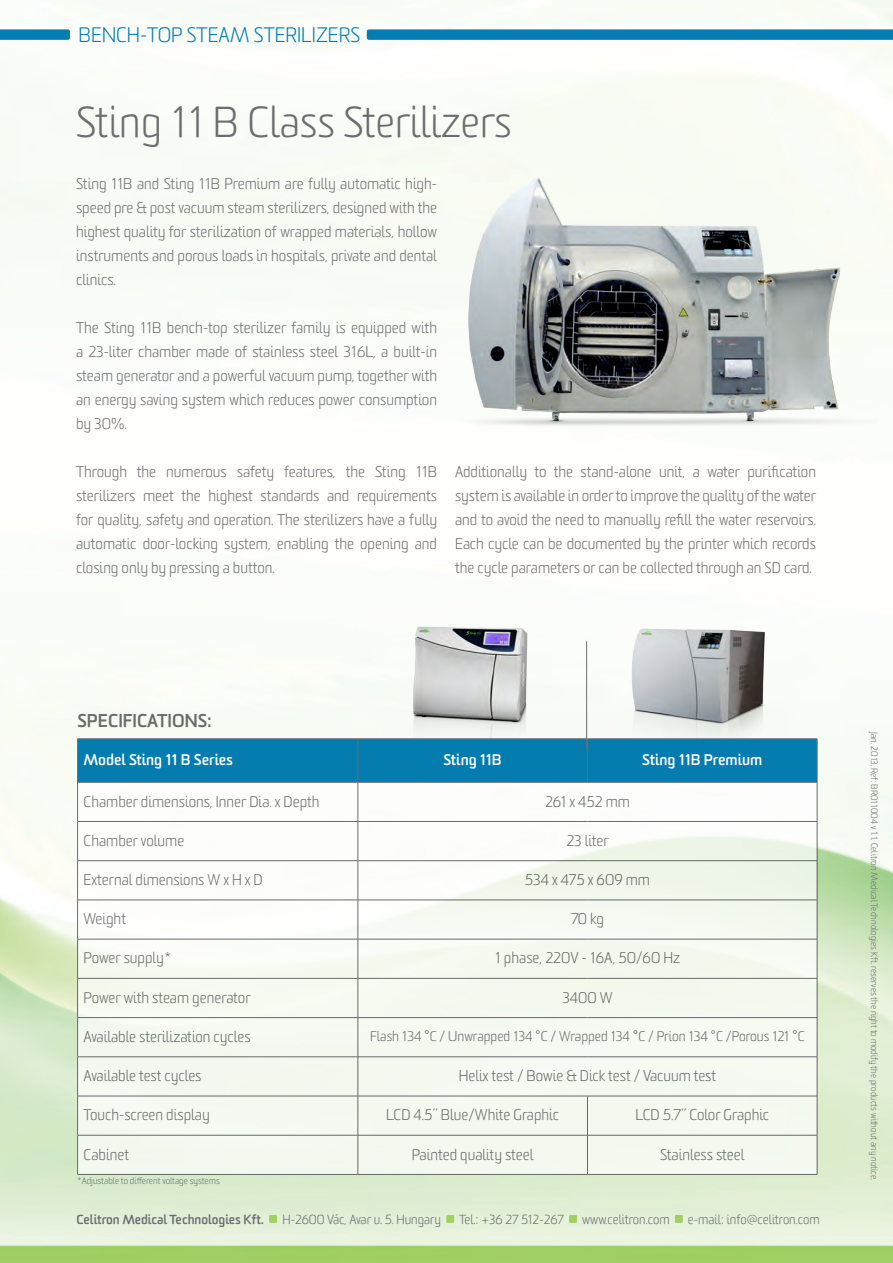
<style>
.page{position:relative;width:893px;height:1263px;background:#fff}
.page>*{position:absolute;margin:0;border:0;box-sizing:border-box;transform-origin:0 0}
.t1{font:300 42.15px "Sommet Rounded";color:#6c6d70}
.t2{font:300 20.4px "Sommet Rounded";color:#057db3}
.t3{font:700 18px "Sommet Rounded";color:#6c6d70}
.t4{font:300 15px/24px "Sommet Rounded";color:#6c6d70;text-align:justify}
.t5{font:700 15px "Sommet Rounded";color:#fff}
.t6{font:300 13.5px "Sommet Rounded";color:#6c6d70}
.t7{font:300 12.75px "Sommet Rounded";color:#6c6d70}
.t8{font:700 12.75px "Sommet Rounded";color:#6c6d70}
.t9{font:300 9px "Sommet Rounded";color:#6c6d70}
</style>
<div class="page">
<img style="left:0;top:0;width:893px;height:1263px">
<img style="left:625px;top:626px;width:145px;height:112px">
<img style="left:407px;top:624px;width:130px;height:114px">
<div style="left:77px;top:738px;width:739px;height:437px;background:#f5f9f1"></div>
<div style="left:78px;top:739px;width:739px;height:43px;background:#047cb0"></div>
<hr style="left:77px;top:738px;width:281px;height:1px;background:#6c6d70">
<hr style="left:77px;top:739px;width:1px;height:43px;background:#6c6d70">
<hr style="left:358px;top:738px;width:229px;height:1px;background:#6c6d70">
<hr style="left:358px;top:739px;width:1px;height:43px;background:#6c6d70">
<hr style="left:587px;top:738px;width:230px;height:1px;background:#6c6d70">
<hr style="left:587px;top:739px;width:1px;height:43px;background:#6c6d70">
<hr style="left:817px;top:739px;width:1px;height:43px;background:#6c6d70">
<hr style="left:77px;top:782px;width:281px;height:1px;background:#6c6d70">
<hr style="left:77px;top:782px;width:1px;height:39px;background:#6c6d70">
<hr style="left:358px;top:782px;width:229px;height:1px;background:#6c6d70">
<hr style="left:358px;top:782px;width:1px;height:39px;background:#6c6d70">
<hr style="left:587px;top:782px;width:230px;height:1px;background:#6c6d70">
<hr style="left:817px;top:782px;width:1px;height:39px;background:#6c6d70">
<hr style="left:77px;top:821px;width:281px;height:1px;background:#6c6d70">
<hr style="left:77px;top:822px;width:1px;height:38px;background:#6c6d70">
<hr style="left:358px;top:821px;width:229px;height:1px;background:#6c6d70">
<hr style="left:358px;top:822px;width:1px;height:38px;background:#6c6d70">
<hr style="left:587px;top:821px;width:230px;height:1px;background:#6c6d70">
<hr style="left:817px;top:822px;width:1px;height:38px;background:#6c6d70">
<hr style="left:77px;top:860px;width:281px;height:1px;background:#6c6d70">
<hr style="left:77px;top:861px;width:1px;height:39px;background:#6c6d70">
<hr style="left:358px;top:860px;width:229px;height:1px;background:#6c6d70">
<hr style="left:358px;top:861px;width:1px;height:39px;background:#6c6d70">
<hr style="left:587px;top:860px;width:230px;height:1px;background:#6c6d70">
<hr style="left:817px;top:861px;width:1px;height:39px;background:#6c6d70">
<hr style="left:77px;top:900px;width:281px;height:1px;background:#6c6d70">
<hr style="left:77px;top:900px;width:1px;height:39px;background:#6c6d70">
<hr style="left:358px;top:900px;width:229px;height:1px;background:#6c6d70">
<hr style="left:358px;top:900px;width:1px;height:39px;background:#6c6d70">
<hr style="left:587px;top:900px;width:230px;height:1px;background:#6c6d70">
<hr style="left:817px;top:900px;width:1px;height:39px;background:#6c6d70">
<hr style="left:77px;top:939px;width:281px;height:1px;background:#6c6d70">
<hr style="left:77px;top:939px;width:1px;height:39px;background:#6c6d70">
<hr style="left:358px;top:939px;width:229px;height:1px;background:#6c6d70">
<hr style="left:358px;top:939px;width:1px;height:39px;background:#6c6d70">
<hr style="left:587px;top:939px;width:230px;height:1px;background:#6c6d70">
<hr style="left:817px;top:939px;width:1px;height:39px;background:#6c6d70">
<hr style="left:77px;top:978px;width:281px;height:1px;background:#6c6d70">
<hr style="left:77px;top:978px;width:1px;height:39px;background:#6c6d70">
<hr style="left:358px;top:978px;width:229px;height:1px;background:#6c6d70">
<hr style="left:358px;top:978px;width:1px;height:39px;background:#6c6d70">
<hr style="left:587px;top:978px;width:230px;height:1px;background:#6c6d70">
<hr style="left:817px;top:978px;width:1px;height:39px;background:#6c6d70">
<hr style="left:77px;top:1017px;width:281px;height:1px;background:#6c6d70">
<hr style="left:77px;top:1018px;width:1px;height:38px;background:#6c6d70">
<hr style="left:358px;top:1017px;width:229px;height:1px;background:#6c6d70">
<hr style="left:358px;top:1018px;width:1px;height:38px;background:#6c6d70">
<hr style="left:587px;top:1017px;width:230px;height:1px;background:#6c6d70">
<hr style="left:817px;top:1018px;width:1px;height:38px;background:#6c6d70">
<hr style="left:77px;top:1056px;width:281px;height:1px;background:#6c6d70">
<hr style="left:77px;top:1057px;width:1px;height:39px;background:#6c6d70">
<hr style="left:358px;top:1056px;width:229px;height:1px;background:#6c6d70">
<hr style="left:358px;top:1057px;width:1px;height:39px;background:#6c6d70">
<hr style="left:587px;top:1056px;width:230px;height:1px;background:#6c6d70">
<hr style="left:817px;top:1057px;width:1px;height:39px;background:#6c6d70">
<hr style="left:77px;top:1096px;width:281px;height:1px;background:#6c6d70">
<hr style="left:77px;top:1096px;width:1px;height:39px;background:#6c6d70">
<hr style="left:358px;top:1096px;width:229px;height:1px;background:#6c6d70">
<hr style="left:358px;top:1096px;width:1px;height:39px;background:#6c6d70">
<hr style="left:587px;top:1096px;width:230px;height:1px;background:#6c6d70">
<hr style="left:587px;top:1096px;width:1px;height:39px;background:#6c6d70">
<hr style="left:817px;top:1096px;width:1px;height:39px;background:#6c6d70">
<hr style="left:77px;top:1135px;width:281px;height:1px;background:#6c6d70">
<hr style="left:77px;top:1135px;width:1px;height:39px;background:#6c6d70">
<hr style="left:358px;top:1135px;width:229px;height:1px;background:#6c6d70">
<hr style="left:358px;top:1135px;width:1px;height:39px;background:#6c6d70">
<hr style="left:587px;top:1135px;width:230px;height:1px;background:#6c6d70">
<hr style="left:587px;top:1135px;width:1px;height:39px;background:#6c6d70">
<hr style="left:817px;top:1135px;width:1px;height:39px;background:#6c6d70">
<hr style="left:77px;top:1174px;width:281px;height:1px;background:#6c6d70">
<hr style="left:358px;top:1174px;width:229px;height:1px;background:#6c6d70">
<hr style="left:587px;top:1174px;width:230px;height:1px;background:#6c6d70">
<svg style="left:0;top:29px;width:70px;height:11px"></svg>
<svg style="left:367px;top:29px;width:526px;height:11px;background:#1183b6"></svg>
<div style="left:269px;top:1215px;width:8px;height:8px;background:#a2cf62"></div>
<div style="left:446px;top:1215px;width:8px;height:8px;background:#a2cf62"></div>
<div style="left:569px;top:1215px;width:8px;height:8px;background:#a2cf62"></div>
<div style="left:675px;top:1215px;width:8px;height:8px;background:#a2cf62"></div>
<hr style="left:586px;top:641px;width:1px;height:110px;background:#6c6d70">
<img style="left:446px;top:173px;width:430px;height:288px">
<p class="t2" style="left:79px;top:22px;width:283px">BENCH-TOP STEAM STERILIZERS</p>
<p class="t1" style="left:76px;top:96px;width:437px">Sting 11 B Class Sterilizers</p>
<p class="t4" style="left:76px;top:172px;width:362px">Sting 11B and Sting 11B Premium are fully automatic high&shy;speed pre &amp; post vacuum steam sterilizers, designed with the highest quality for sterilization of wrapped materials, hollow instruments and porous loads in hospitals, private and dental clinics.</p>
<p class="t4" style="left:76px;top:316px;width:362px">The Sting 11B bench-top sterilizer family is equipped with a 23-liter chamber made of stainless steel 316L, a built-in steam generator and a powerful vacuum pump, together with an energy saving system which reduces power consumption by 30%.</p>
<p class="t4" style="left:76px;top:460px;width:362px">Through the numerous safety features, the Sting 11B sterilizers meet the highest standards and requirements for quality, safety and operation. The sterilizers have a fully automatic door-locking system, enabling the opening and closing only by pressing a button.</p>
<p class="t4" style="left:455px;top:460px;width:362px">Additionally to the stand-alone unit, a water purification system is available in order to improve the quality of the water and to avoid the need to manually refill the water reservoirs.<br>Each cycle can be documented by the printer which records the cycle parameters or can be collected through an SD card.</p>
<p class="t3" style="left:77px;top:708px;width:136px">SPECIFICATIONS:</p>
<p class="t5" style="left:84px;top:750px;width:151px">Model Sting 11 B Series</p>
<p class="t5" style="left:443px;top:750px;width:60px">Sting 11B</p>
<p class="t5" style="left:642px;top:750px;width:121px">Sting 11B Premium</p>
<p class="t4" style="left:84px;top:790px;width:238px">Chamber dimensions, Inner Dia. x Depth</p>
<p class="t4" style="left:545px;top:790px;width:86px">261 x 452 mm</p>
<p class="t4" style="left:84px;top:829px;width:102px">Chamber volume</p>
<p class="t4" style="left:566px;top:829px;width:44px">23 liter</p>
<p class="t4" style="left:84px;top:868px;width:181px">External dimensions W x H x D</p>
<p class="t4" style="left:525px;top:868px;width:127px">534 x 475 x 609 mm</p>
<p class="t4" style="left:84px;top:907px;width:44px">Weight</p>
<p class="t4" style="left:571px;top:907px;width:34px">70 kg</p>
<p class="t4" style="left:84px;top:947px;width:90px">Power supply*</p>
<p class="t4" style="left:495px;top:947px;width:187px">1 phase, 220V - 16A, 50/60 Hz</p>
<p class="t4" style="left:84px;top:986px;width:168px">Power with steam generator</p>
<p class="t4" style="left:562px;top:986px;width:52px">3400 W</p>
<p class="t4" style="left:84px;top:1025px;width:169px">Available sterilization cycles</p>
<p class="t6" style="left:370px;top:1028px;width:436px">Flash 134 °C / Unwrapped 134 °C / Wrapped 134 °C / Prion 134 °C /Porous 121 °C</p>
<p class="t4" style="left:84px;top:1064px;width:119px">Available test cycles</p>
<p class="t4" style="left:459px;top:1064px;width:259px">Helix test / Bowie &amp; Dick test / Vacuum test</p>
<p class="t4" style="left:84px;top:1103px;width:128px">Touch-screen display</p>
<p class="t4" style="left:386px;top:1103px;width:175px">LCD 4.5’’ Blue/White Graphic</p>
<p class="t4" style="left:635px;top:1103px;width:135px">LCD 5.7’’ Color Graphic</p>
<p class="t4" style="left:84px;top:1143px;width:47px">Cabinet</p>
<p class="t4" style="left:412px;top:1143px;width:123px">Painted quality steel</p>
<p class="t4" style="left:660px;top:1143px;width:86px">Stainless steel</p>
<p class="t9" style="left:77px;top:1175px;width:144px">*Adjustable to different voltage systems</p>
<p class="t8" style="left:77px;top:1211px;width:189px">Celitron Medical Technologies Kft.</p>
<p class="t7" style="left:282px;top:1212px;width:160px">H-2600 Vác, Avar u. 5. Hungary</p>
<p class="t7" style="left:459px;top:1212px;width:106px">Tel.: +36 27 512-267</p>
<p class="t7" style="left:582px;top:1212px;width:89px">www.celitron.com</p>
<p class="t7" style="left:688px;top:1212px;width:133px">e-mail: info@celitron.com</p>
<p class="t9" style="left:880px;top:732px;width:450px;rotate:90deg">Jan. 2013. Ref: BR011004 v 1.1. Celitron Medical Technologies Kft. reserves the right to modify the products without any notice.</p>
</div>
